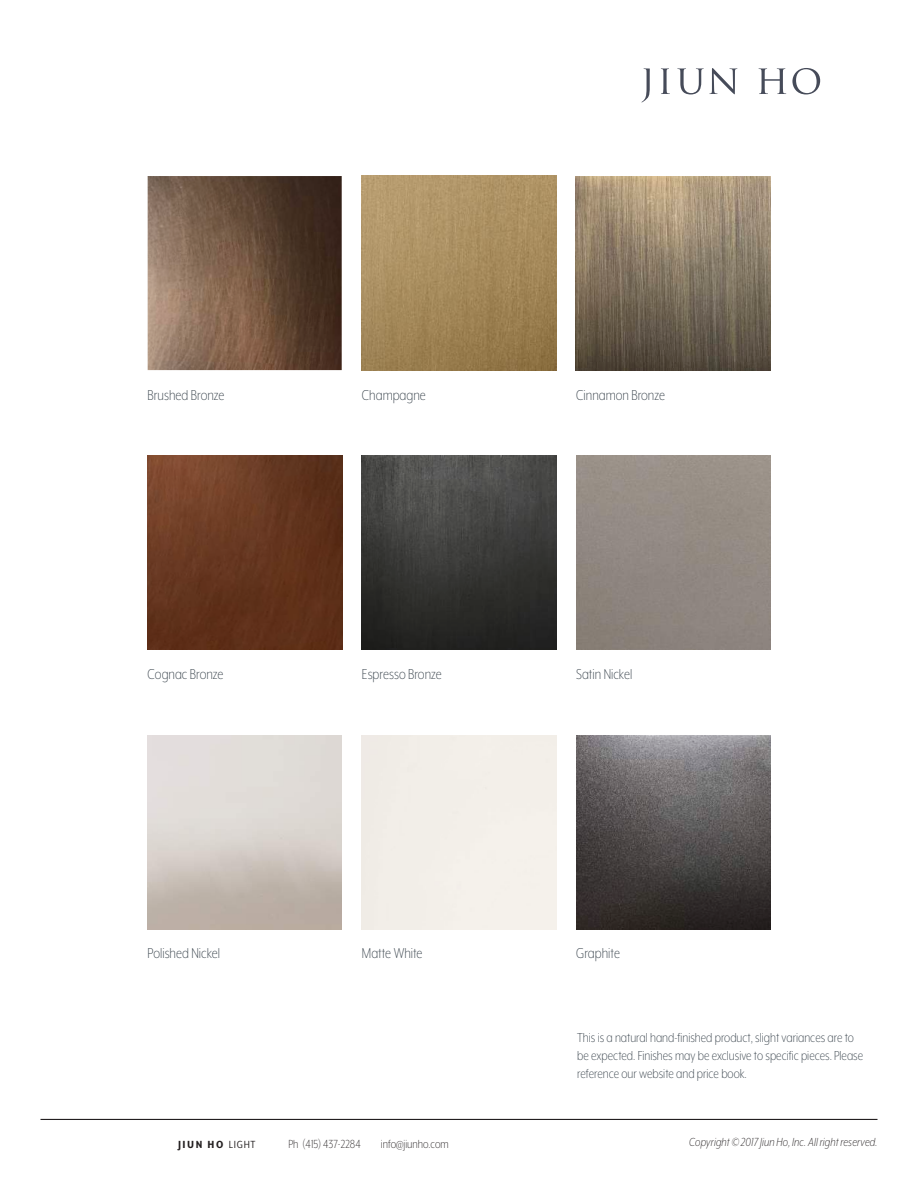
<style>
.page{position:relative;width:918px;height:1188px;background:#fff}
.page>*{position:absolute;margin:0;border:0;box-sizing:border-box;transform-origin:0 0}
.t1{font:300 16.5px "Mr Eaves XL Mod Nar OT";color:#333e47}
.t2{font:300 15px/18px "Mr Eaves XL Mod Nar OT";color:#333e47}
.t3{font:700 15px "Mr Eaves XL Mod Nar OT";letter-spacing:.1em;color:#231f20}
.t4{font:italic 300 13.5px "Mr Eaves XL Mod Nar OT";letter-spacing:.01em;color:#231f20}
.t5{font:300 13.5px "Mr Eaves XL Mod Nar OT";color:#231f20}
.s1{font-weight:400}
</style>
<div class="page">
<hr style="left:40px;top:1119px;width:838px;height:1px;background:#231f20">
<img style="left:148px;top:176px;width:194px;height:194px">
<img style="left:148px;top:456px;width:194px;height:194px">
<img style="left:576px;top:735px;width:194px;height:194px">
<img style="left:576px;top:176px;width:194px;height:195px">
<img style="left:362px;top:456px;width:194px;height:194px">
<img style="left:362px;top:175px;width:195px;height:195px">
<svg style="left:642px;top:68px;width:178px;height:34px"></svg>
<p class="t1" style="left:148px;top:386px;width:78px">Brushed Bronze</p>
<p class="t1" style="left:362px;top:386px;width:65px">Champagne</p>
<p class="t1" style="left:576px;top:386px;width:90px">Cinnamon Bronze</p>
<p class="t1" style="left:148px;top:666px;width:77px">Cognac Bronze</p>
<p class="t1" style="left:362px;top:666px;width:81px">Espresso Bronze</p>
<p class="t1" style="left:576px;top:666px;width:58px">Satin Nickel</p>
<p class="t1" style="left:148px;top:945px;width:74px">Polished Nickel</p>
<p class="t1" style="left:362px;top:945px;width:62px">Matte White</p>
<p class="t1" style="left:576px;top:945px;width:45px">Graphite</p>
<p class="t2" style="left:577px;top:1028px;width:288px">This is a natural hand-finished product, slight variances are to be expected. Finishes may be exclusive to specific pieces. Please reference our website and price book.</p>
<p class="t3" style="left:178px;top:1135px;width:79px">jiun ho <span class="s1">light</span></p>
<p class="t5" style="left:289px;top:1137px;width:74px">Ph (415) 437-2284</p>
<p class="t5" style="left:381px;top:1137px;width:69px">info@jiunho.com</p>
<p class="t4" style="left:689px;top:1136px;width:190px">Copyright © 2017 Jiun Ho, Inc. All right reserved.</p>
</div>
